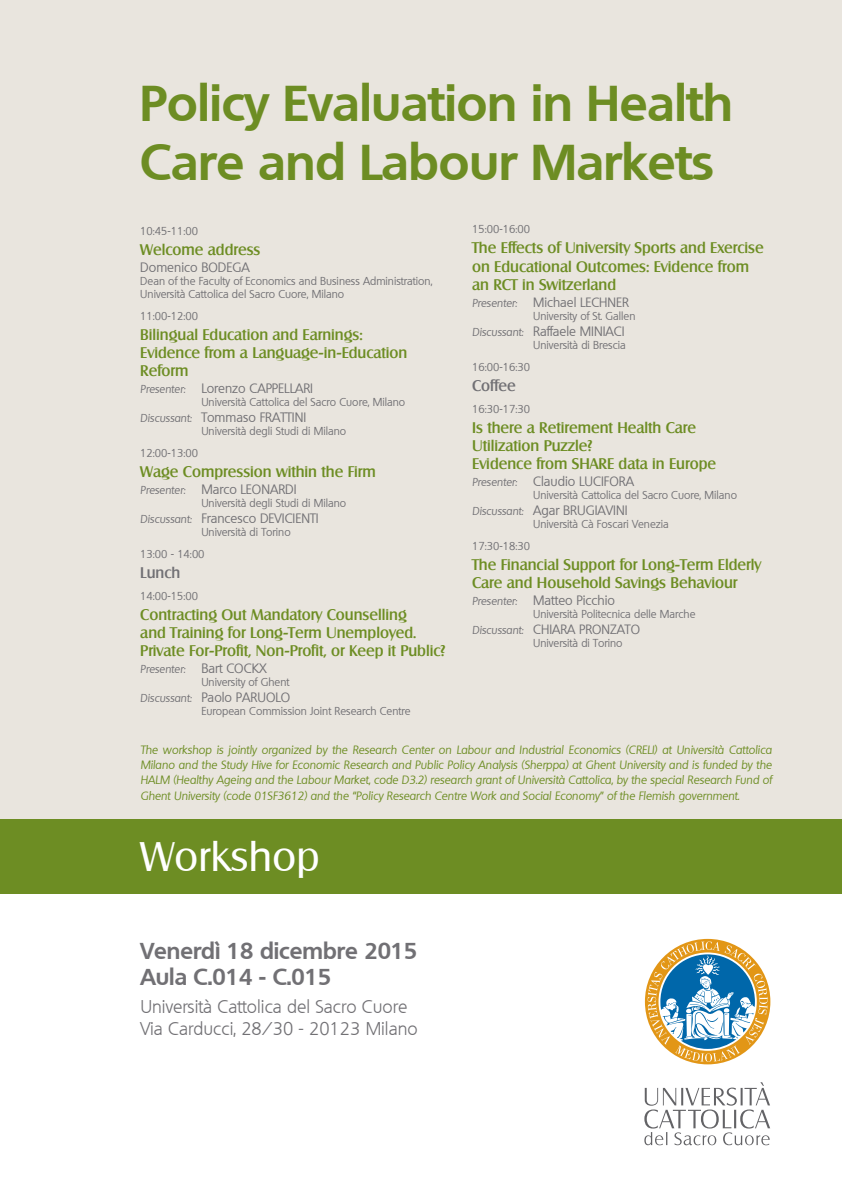
<style>
.page{position:relative;width:842px;height:1191px;background:#fff}
.page>*{position:absolute;margin:0;border:0;box-sizing:border-box;transform-origin:0 0}
.t1{font:700 49px/59px "Quebec";color:#6d8d23}
.t2{font:40.2px "Salzburg";letter-spacing:.01em;color:#fff}
.t3{font:700 22.4px "Quebec";color:#717074}
.t4{font:300 18px "Quebec";color:#717074}
.t5{font:500 15px/18px "Salzburg";color:#6d8d23}
.t6{font:500 15px "Salzburg";color:#717074}
.t7{font:13px "Quebec";color:#717074}
.t8{font:12.9px "Quebec";color:#717074}
.t9{font:italic 11.5px/15px "Quebec";color:#6d8d23;text-align:justify}
.t10{font:11px/12.9px "Quebec";color:#717074}
.t11{font:italic 11px "Quebec";color:#717074}
.s1{font-style:italic;font-size:11px}
.s2{font-style:normal;font-size:13px}
</style>
<div class="page">
<div style="left:0;top:0;width:842px;height:832px;background:#e9e5de"></div>
<div style="left:0;top:819px;width:842px;height:74px;background:#6d8d23"></div>
<svg style="left:645px;top:939px;width:125px;height:125px"></svg>
<svg style="left:644px;top:1082px;width:126px;height:63px"></svg>
<p class="t1" style="left:140px;top:72px;width:594px">Policy Evaluation in Health<br>Care and Labour Markets</p>
<p class="t10" style="left:140px;top:225px;width:59px">10:45-11:00</p>
<p class="t5" style="left:140px;top:241px;width:122px">Welcome address</p>
<p class="t7" style="left:140px;top:259px;width:111px">Domenico BODEGA</p>
<p class="t10" style="left:140px;top:275px;width:294px">Dean of the Faculty of Economics and Business Administration,<br>Università Cattolica del Sacro Cuore, Milano</p>
<p class="t10" style="left:140px;top:310px;width:59px">11:00-12:00</p>
<p class="t5" style="left:140px;top:326px;width:224px">Bilingual Education and Earnings:</p>
<p class="t5" style="left:140px;top:344px;width:269px">Evidence from a Language-in-Education<br>Reform</p>
<p class="t7" style="left:140px;top:380px;width:174px"><span class="s1">Presenter:</span> Lorenzo CAPPELLARI</p>
<p class="t10" style="left:201px;top:396px;width:205px">Università Cattolica del Sacro Cuore, Milano</p>
<p class="t7" style="left:140px;top:409px;width:167px"><span class="s1">Discussant:</span> Tommaso FRATTINI</p>
<p class="t10" style="left:201px;top:425px;width:146px">Università degli Studi di Milano</p>
<p class="t10" style="left:140px;top:447px;width:59px">12:00-13:00</p>
<p class="t5" style="left:140px;top:463px;width:237px">Wage Compression within the Firm</p>
<p class="t7" style="left:140px;top:481px;width:158px"><span class="s1">Presenter:</span> Marco LEONARDI</p>
<p class="t10" style="left:201px;top:497px;width:146px">Università degli Studi di Milano</p>
<p class="t7" style="left:140px;top:510px;width:180px"><span class="s1">Discussant:</span> Francesco DEVICIENTI</p>
<p class="t10" style="left:201px;top:526px;width:91px">Università di Torino</p>
<p class="t10" style="left:140px;top:548px;width:66px">13:00 - 14:00</p>
<p class="t6" style="left:140px;top:564px;width:41px">Lunch</p>
<p class="t10" style="left:140px;top:590px;width:59px">14:00-15:00</p>
<p class="t5" style="left:140px;top:606px;width:268px">Contracting Out Mandatory Counselling</p>
<p class="t5" style="left:140px;top:624px;width:278px">and Training for Long-Term Unemployed.</p>
<p class="t5" style="left:140px;top:642px;width:307px">Private For-Profit, Non-Profit, or Keep it Public?</p>
<p class="t11" style="left:140px;top:662px;width:128px">Presenter: <span class="s2">Bart COCKX</span></p>
<p class="t10" style="left:201px;top:676px;width:90px">University of Ghent</p>
<p class="t7" style="left:140px;top:689px;width:151px"><span class="s1">Discussant:</span> Paolo PARUOLO</p>
<p class="t10" style="left:201px;top:705px;width:211px">European Commission Joint Research Centre</p>
<p class="t10" style="left:472px;top:223px;width:59px">15:00-16:00</p>
<p class="t5" style="left:472px;top:239px;width:293px">The Effects of University Sports and Exercise on Educational Outcomes: Evidence from</p>
<p class="t5" style="left:472px;top:275px;width:146px">an RCT in Switzerland</p>
<p class="t8" style="left:472px;top:293px;width:158px"><span class="s1">Presenter:</span> Michael LECHNER</p>
<p class="t10" style="left:533px;top:309px;width:104px">University of St. Gallen</p>
<p class="t7" style="left:472px;top:322px;width:154px"><span class="s1">Discussant:</span> Raffaele MINIACI</p>
<p class="t10" style="left:533px;top:338px;width:94px">Università di Brescia</p>
<p class="t10" style="left:472px;top:360px;width:59px">16:00-16:30</p>
<p class="t6" style="left:472px;top:376px;width:45px">Coffee</p>
<p class="t10" style="left:472px;top:402px;width:59px">16:30-17:30</p>
<p class="t5" style="left:472px;top:418px;width:226px">Is there a Retirement Health Care</p>
<p class="t5" style="left:472px;top:436px;width:122px">Utilization Puzzle?</p>
<p class="t5" style="left:472px;top:454px;width:245px">Evidence from SHARE data in Europe</p>
<p class="t7" style="left:472px;top:472px;width:163px"><span class="s1">Presenter:</span> Claudio LUCIFORA</p>
<p class="t10" style="left:533px;top:488px;width:205px">Università Cattolica del Sacro Cuore, Milano</p>
<p class="t7" style="left:472px;top:501px;width:157px"><span class="s1">Discussant:</span> Agar BRUGIAVINI</p>
<p class="t10" style="left:533px;top:517px;width:137px">Università Cà Foscari Venezia</p>
<p class="t10" style="left:472px;top:539px;width:59px">17:30-18:30</p>
<p class="t5" style="left:472px;top:555px;width:291px">The Financial Support for Long-Term Elderly<br>Care and Household Savings Behaviour</p>
<p class="t7" style="left:472px;top:591px;width:145px"><span class="s1">Presenter:</span> Matteo Picchio</p>
<p class="t10" style="left:533px;top:607px;width:164px">Università Politecnica delle Marche</p>
<p class="t8" style="left:472px;top:620px;width:169px"><span class="s1">Discussant:</span> CHIARA PRONZATO</p>
<p class="t10" style="left:533px;top:636px;width:91px">Università di Torino</p>
<p class="t9" style="left:140px;top:743px;width:633px">The workshop is jointly organized by the Research Center on Labour and Industrial Economics (CRELI) at Università Cattolica Milano and the Study Hive for Economic Research and Public Policy Analysis (Sherppa) at Ghent University and is funded by the HALM (Healthy Ageing and the Labour Market, code D3.2) research grant of Università Cattolica, by the special Research Fund of Ghent University (code 01SF3612) and the “Policy Research Centre Work and Social Economy” of the Flemish government.</p>
<p class="t2" style="left:140px;top:832px;width:181px">Workshop</p>
<p class="t3" style="left:140px;top:936px;width:279px">Venerdì 18 dicembre 2015</p>
<p class="t3" style="left:140px;top:962px;width:193px">Aula C.014 - C.015</p>
<p class="t4" style="left:140px;top:994px;width:269px">Università Cattolica del Sacro Cuore</p>
<p class="t4" style="left:140px;top:1016px;width:279px">Via Carducci, 28/30 - 20123 Milano</p>
</div>
